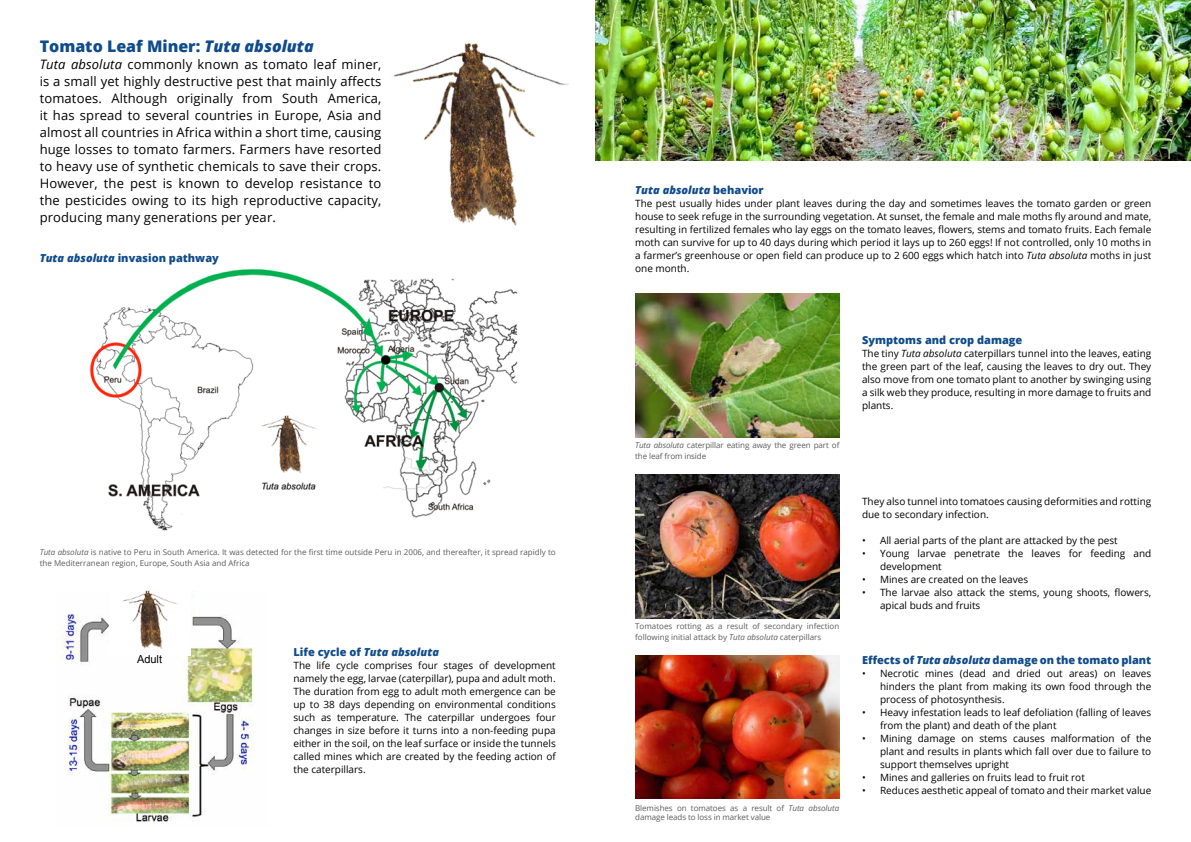
<style>
.page{position:relative;width:1191px;height:842px;background:#fff}
.page>*{position:absolute;margin:0;border:0;box-sizing:border-box;transform-origin:0 0}
.t1{font:800 16px "Open Sans";color:#104b8b}
.t2{font:13px/17px "Open Sans";letter-spacing:.01em;color:#000;text-align:justify}
.t3{font:800 11px "Open Sans";color:#104b8b}
.t4{font:italic 800 11px "Open Sans";color:#104b8b}
.t5{font:11px "Arial";color:#000}
.t6{font:10px/13px "Open Sans";color:#000;text-align:justify}
.t7{font:8px/11px "Open Sans";color:#5f5c5c}
.s1{font-style:italic}
.s2{font-style:normal}
</style>
<div class="page">
<img style="left:90px;top:269px;width:428px;height:262px">
<img style="left:635px;top:474px;width:204px;height:144px">
<img style="left:635px;top:294px;width:204px;height:143px">
<img style="left:595px;top:0;width:596px;height:160px">
<img style="left:59px;top:596px;width:194px;height:226px">
<img style="left:366px;top:43px;width:203px;height:232px">
<img style="left:635px;top:655px;width:204px;height:144px">
<div style="left:239px;top:406px;width:107px;height:74px;background:#fff"></div>
<img style="left:262px;top:415px;width:54px;height:58px">
<div style="left:109px;top:588px;width:81px;height:67px;background:#fff"></div>
<img style="left:123px;top:590px;width:55px;height:59px">
<h1 class="t1" style="left:40px;top:34px;width:276px">Tomato Leaf Miner: <span class="s1">Tuta absoluta</span></h1>
<p class="t2" style="left:40px;top:55px;width:343px"><span class="s1">Tuta absoluta</span> commonly known as tomato leaf miner, is a small yet highly destructive pest that mainly affects tomatoes. Although originally from South America, it has spread to several countries in Europe, Asia and almost all countries in Africa within a short time, causing huge losses to tomato farmers. Farmers have resorted to heavy use of synthetic chemicals to save their crops.<br>However, the pest is known to develop resistance to the pesticides owing to its high reproductive capacity, producing many generations per year.</p>
<p class="t3" style="left:40px;top:249px;width:181px"><span class="s1">Tuta absoluta</span> invasion pathway</p>
<p class="t7" style="left:40px;top:547px;width:517px"><span class="s1">Tuta absoluta</span> is native to Peru in South America. It was detected for the first time outside Peru in 2006, and thereafter, it spread rapidly to the Mediterranean region, Europe, South Asia and Africa</p>
<p class="t5" style="left:137px;top:652px;width:27px">Adult</p>
<p class="t4" style="left:293px;top:643px;width:147px"><span class="s2">Life cycle of</span> Tuta absoluta</p>
<p class="t6" style="left:293px;top:658px;width:264px">The life cycle comprises four stages of development namely the egg, larvae (caterpillar), pupa and adult moth.<br>The duration from egg to adult moth emergence can be up to 38 days depending on environmental conditions such as temperature. The caterpillar undergoes four changes in size before it turns into a non-feeding pupa either in the soil, on the leaf surface or inside the tunnels called mines which are created by the feeding action of the caterpillars.</p>
<p class="t4" style="left:635px;top:182px;width:130px">Tuta absoluta <span class="s2">behavior</span></p>
<p class="t6" style="left:635px;top:197px;width:517px">The pest usually hides under plant leaves during the day and sometimes leaves the tomato garden or green house to seek refuge in the surrounding vegetation. At sunset, the female and male moths fly around and mate, resulting in fertilized females who lay eggs on the tomato leaves, flowers, stems and tomato fruits. Each female moth can survive for up to 40 days during which period it lays up to 260 eggs! If not controlled, only 10 moths in a farmer’s greenhouse or open field can produce up to 2 600 eggs which hatch into <span class="s1">Tuta absoluta</span> moths in just one month.</p>
<p class="t7" style="left:635px;top:440px;width:206px"><span class="s1">Tuta absoluta</span> caterpillar eating away the green part of the leaf from inside</p>
<p class="t7" style="left:635px;top:621px;width:206px">Tomatoes rotting as a result of secondary infection following initial attack by <span class="s1">Tuta absoluta</span> caterpillars</p>
<p class="t7" style="left:635px;top:803px;width:206px;line-height:9.6px">Blemishes on tomatoes as a result of <span class="s1">Tuta absoluta </span>damage leads to loss in market value</p>
<p class="t3" style="left:862px;top:331px;width:162px">Symptoms and crop damage</p>
<p class="t6" style="left:862px;top:346px;width:291px">The tiny <span class="s1">Tuta absoluta</span> caterpillars tunnel into the leaves, eating the green part of the leaf, causing the leaves to dry out. They also move from one tomato plant to another by swinging using a silk web they produce, resulting in more damage to fruits and plants.</p>
<p class="t6" style="left:862px;top:494px;width:291px">They also tunnel into tomatoes causing deformities and rotting due to secondary infection.</p>
<p class="t6" style="left:862px;top:533px;width:257px">• All aerial parts of the plant are attacked by the pest</p>
<p class="t6" style="left:880px;top:546px;width:273px;text-indent:-18px">• Young larvae penetrate the leaves for feeding and development</p>
<p class="t6" style="left:862px;top:572px;width:168px">• Mines are created on the leaves</p>
<p class="t6" style="left:880px;top:585px;width:273px;text-indent:-18px">• The larvae also attack the stems, young shoots, flowers, apical buds and fruits</p>
<p class="t3" style="left:862px;top:651px;width:291px">Effects of <span class="s1">Tuta absoluta</span> damage on the tomato plant</p>
<p class="t6" style="left:880px;top:666px;width:273px;text-indent:-18px">• Necrotic mines (dead and dried out areas) on leaves hinders the plant from making its own food through the process of photosynthesis.</p>
<p class="t6" style="left:880px;top:705px;width:273px;text-indent:-18px">• Heavy infestation leads to leaf defoliation (falling of leaves from the plant) and death of the plant</p>
<p class="t6" style="left:880px;top:731px;width:273px;text-indent:-18px">• Mining damage on stems causes malformation of the plant and results in plants which fall over due to failure to support themselves upright</p>
<p class="t6" style="left:862px;top:770px;width:224px">• Mines and galleries on fruits lead to fruit rot</p>
<p class="t6" style="left:862px;top:783px;width:291px">• Reduces aesthetic appeal of tomato and their market value</p>
</div>
